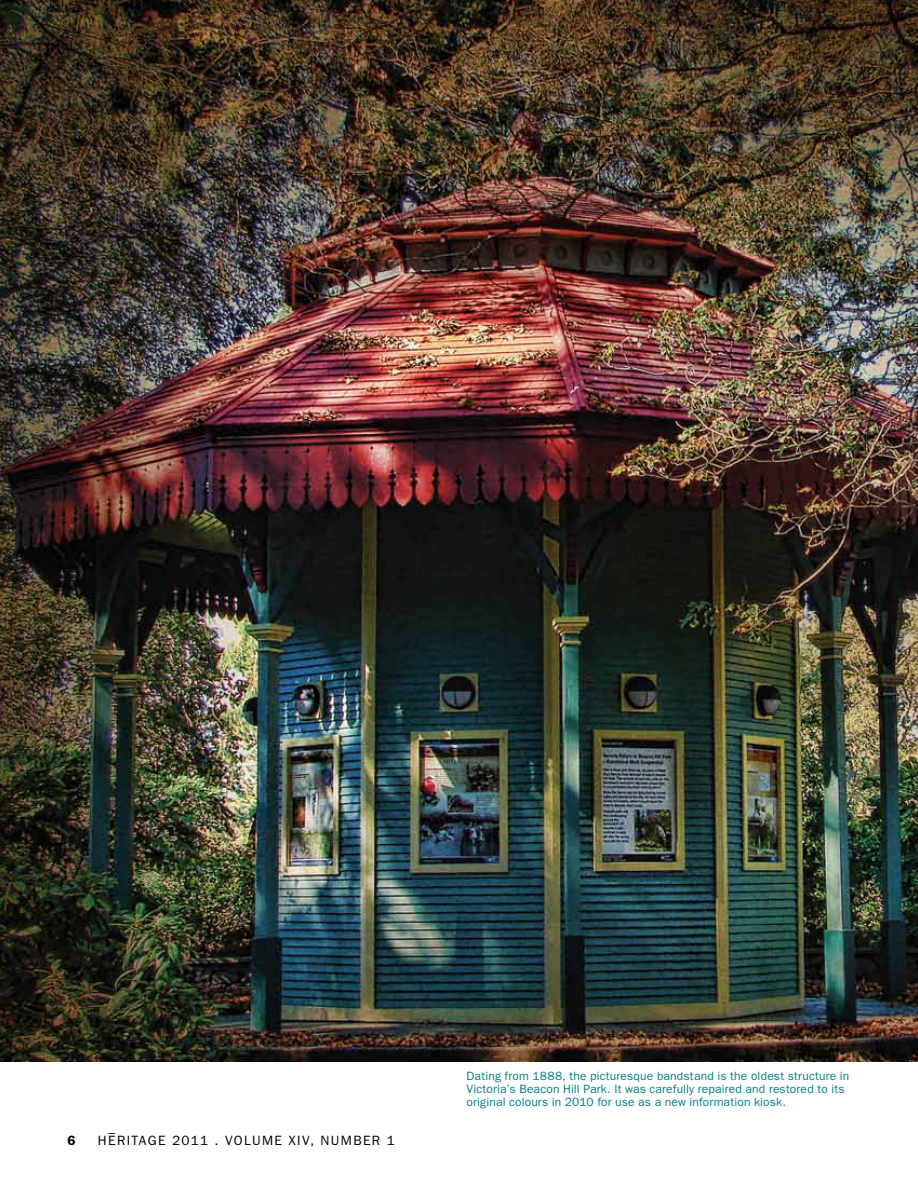
<style>
.page{position:relative;width:918px;height:1188px;background:#fff}
.page>*{position:absolute;margin:0;border:0;box-sizing:border-box;transform-origin:0 0}
.t1{font:13.5px "Franklin Gothic";letter-spacing:.1em;color:#000}
.t2{font:600 13.5px "Franklin Gothic";color:#000}
.t3{font:12px/12.8px "Franklin Gothic";letter-spacing:.015em;color:#007f81}
</style>
<div class="page">
<img style="left:0;top:0;width:918px;height:1062px">
<p class="t1" style="left:109px;top:1125px;width:8px">–</p>
<p class="t2" style="left:68px;top:1132px;width:10px">6</p>
<p class="t1" style="left:98px;top:1133px;width:299px">HERITAGE 2011 . VOLUME XIV, NUMBER 1</p>
<p class="t3" style="left:467px;top:1070px;width:384px">Dating from 1888, the picturesque bandstand is the oldest structure in<br>Victoria’s Beacon Hill Park. It was carefully repaired and restored to its original colours in 2010 for use as a new information kiosk.</p>
</div>
